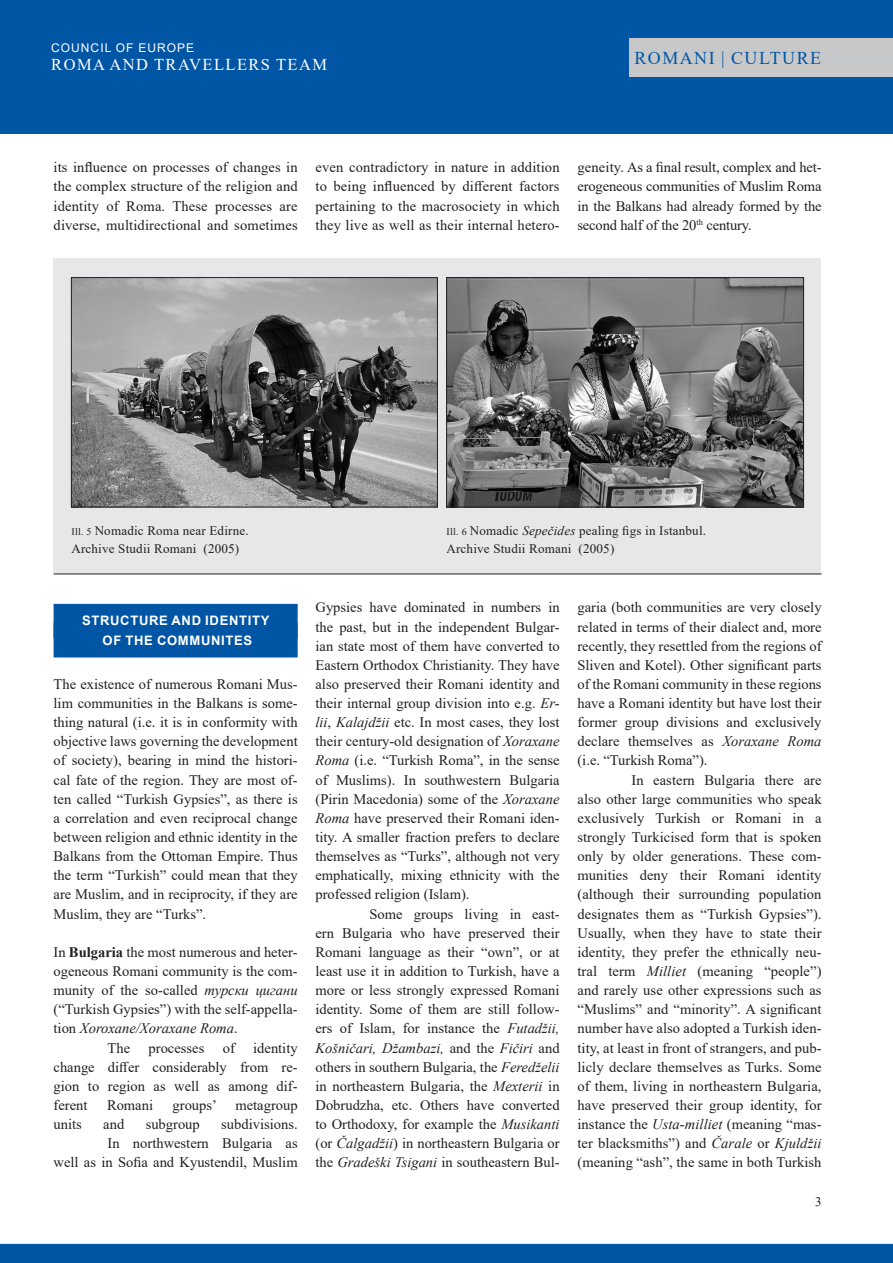
<style>
.page{position:relative;width:893px;height:1263px;background:#fff}
.page>*{position:absolute;margin:0;border:0;box-sizing:border-box;transform-origin:0 0}
.t1{font:18px "Times New Roman";letter-spacing:.08em;color:#0155a5}
.t2{font:16.5px "Times New Roman";letter-spacing:.085em;color:#fff}
.t3{font:14.55px/19.2px "Times New Roman";color:#231f20;text-align:justify}
.t4{font:13.05px "Times New Roman";letter-spacing:.015em;color:#231f20}
.t5{font:700 13.05px "Arial";letter-spacing:.05em;color:#fff}
.t6{font:12px "Arial";letter-spacing:.085em;color:#fff}
.s1{font-size:10.05px}
.s2{font-style:italic}
.s3{font-weight:700}
</style>
<div class="page">
<div style="left:54px;top:604px;width:244px;height:34px;background:#0155a5"></div>
<div style="left:54px;top:623px;width:244px;height:34px;background:#0155a5"></div>
<div style="left:0;top:1244px;width:893px;height:19px;background:#0155a5"></div>
<div style="left:0;top:0;width:893px;height:134px;background:#0155a5"></div>
<div style="left:630px;top:38px;width:263px;height:39px;background:#c7c8ca"></div>
<div style="left:54px;top:258px;width:767px;height:316px;background:#e6e7e9"></div>
<img style="left:73px;top:279px;width:363px;height:226px">
<div style="left:71px;top:277px;width:367px;height:230px;border:1px solid #231f20"></div>
<img style="left:448px;top:279px;width:354px;height:226px">
<div style="left:446px;top:277px;width:358px;height:230px;border:1px solid #231f20"></div>
<hr style="left:54px;top:574px;width:767px;height:1px;background:#231f20">
<p class="t6" style="left:51px;top:39px;width:145px">COUNCIL OF EUROPE</p>
<p class="t2" style="left:51px;top:52px;width:277px">ROMA AND TRAVELLERS TEAM</p>
<p class="t1" style="left:634px;top:45px;width:188px">ROMANI | CULTURE</p>
<p class="t3" style="left:54px;top:157px;width:246px">its influence on processes of changes in the complex structure of the religion and identity of Roma. These processes are diverse, multidirectional and sometimes</p>
<p class="t3" style="left:315px;top:157px;width:246px">even contradictory in nature in addition to being influenced by different factors pertaining to the macrosociety in which they live as well as their internal hetero-</p>
<p class="t3" style="left:577px;top:157px;width:246px">geneity. As a final result, complex and het&shy;erogeneous communities of Muslim Roma in the Balkans had already formed by the second half of the 20<sup>th</sup> century.</p>
<p class="t4" style="left:71px;top:522px;width:179px"><span class="s1">Ill. 5</span> Nomadic Roma near Edirne.</p>
<p class="t4" style="left:71px;top:540px;width:169px">Archive Studii Romani (2005)</p>
<p class="t4" style="left:446px;top:522px;width:261px"><span class="s1">Ill. 6</span> Nomadic <span class="s2">Sepečides</span> pealing figs in Istanbul.</p>
<p class="t4" style="left:446px;top:540px;width:169px">Archive Studii Romani (2005)</p>
<p class="t5" style="left:82px;top:612px;width:189px">STRUCTURE AND IDENTITY</p>
<p class="t5" style="left:103px;top:631px;width:151px">OF THE COMMUNITES</p>
<p class="t3" style="left:54px;top:674px;width:246px">The existence of numerous Romani Mus&shy;lim communities in the Balkans is some&shy;thing natural (i.e. it is in conformity with objective laws governing the development of society), bearing in mind the histori&shy;cal fate of the region. They are most of&shy;ten called “Turkish Gypsies”, as there is a correlation and even reciprocal change between religion and ethnic identity in the Balkans from the Ottoman Empire. Thus the term “Turkish” could mean that they are Muslim, and in reciprocity, if they are Muslim, they are “Turks”.</p>
<p class="t3" style="left:54px;top:942px;width:246px">In <span class="s3">Bulgaria</span> the most numerous and heter&shy;ogeneous Romani community is the com&shy;munity of the so-called <span class="s2">турски цигани </span>(“Turkish Gypsies”) with the self-appella&shy;tion <span class="s2">Xoroxane/Xoraxane Roma</span>.</p>
<p class="t3" style="left:108px;top:1037px;width:24px">The</p>
<p class="t3" style="left:149px;top:1037px;width:57px">processes</p>
<p class="t3" style="left:223px;top:1037px;width:14px">of</p>
<p class="t3" style="left:54px;top:1037px;width:246px;text-indent:200px">identity change differ considerably from re&shy;gion to region as well as among dif&shy;ferent</p>
<p class="t3" style="left:107px;top:1095px;width:48px">Romani</p>
<p class="t3" style="left:173px;top:1095px;width:46px">groups’</p>
<p class="t3" style="left:235px;top:1095px;width:64px">metagroup</p>
<p class="t3" style="left:54px;top:1114px;width:30px">units</p>
<p class="t3" style="left:103px;top:1114px;width:23px">and</p>
<p class="t3" style="left:146px;top:1114px;width:56px">subgroup</p>
<p class="t3" style="left:221px;top:1114px;width:78px">subdivisions.</p>
<p class="t3" style="left:54px;top:1133px;width:246px;text-align:right">In northwestern Bulgaria as<br>well as in Sofia and Kyustendil, Muslim</p>
<p class="t3" style="left:315px;top:597px;width:246px">Gypsies have dominated in numbers in the past, but in the independent Bulgar&shy;ian state most of them have converted to Eastern Orthodox Christianity. They have also preserved their Romani identity and their internal group division into e.g. <span class="s2">Er&shy;lii</span>, <span class="s2">Kalajdžii</span> etc. In most cases, they lost their century-old designation of <span class="s2">Xoraxane Roma</span> (i.e. “Turkish Roma”, in the sense of Muslims). In southwestern Bulgaria (Pirin Macedonia) some of the <span class="s2">Xoraxane Roma</span> have preserved their Romani iden&shy;tity. A smaller fraction prefers to declare themselves as “Turks”, although not very emphatically, mixing ethnicity with the professed religion (Islam).</p>
<p class="t3" style="left:315px;top:903px;width:246px;text-indent:54px">Some groups living in east&shy;ern Bulgaria who have preserved their Romani language as their “own”, or at least use it in addition to Turkish, have a more or less strongly expressed Romani identity. Some of them are still follow&shy;ers of Islam, for instance the <span class="s2">Futadžii, Košničari, Džambazi,</span> and the <span class="s2">Fičiri</span> and others in southern Bulgaria, the <span class="s2">Feredželii </span>in northeastern Bulgaria, the <span class="s2">Mexterii</span> in Dobrudzha, etc. Others have converted to Orthodoxy, for example the <span class="s2">Musikanti </span>(or <span class="s2">Čalgadžii</span>) in northeastern Bulgaria or the <span class="s2">Gradeški Tsigani</span> in southeastern Bul-</p>
<p class="t3" style="left:577px;top:597px;width:246px">garia (both communities are very closely related in terms of their dialect and, more recently, they resettled from the regions of Sliven and Kotel). Other significant parts of the Romani community in these regions have a Romani identity but have lost their former group divisions and exclusively declare themselves as <span class="s2">Xoraxane Roma </span>(i.e. “Turkish Roma”).</p>
<p class="t3" style="left:577px;top:770px;width:246px;text-indent:54px">In eastern Bulgaria there are also other large communities who speak exclusively Turkish or Romani in a strongly Turkicised form that is spoken only by older generations. These com&shy;munities deny their Romani identity (although their surrounding population designates them as “Turkish Gypsies”).<br>Usually, when they have to state their identity, they prefer the ethnically neu&shy;tral term <span class="s2">Milliet</span> (meaning “people”) and rarely use other expressions such as “Muslims” and “minority”. A significant number have also adopted a Turkish iden&shy;tity, at least in front of strangers, and pub&shy;licly declare themselves as Turks. Some of them, living in northeastern Bulgaria, have preserved their group identity, for instance the <span class="s2">Usta-milliet</span> (meaning “mas&shy;ter blacksmiths”) and <span class="s2">Čarale</span> or <span class="s2">Kjuldžii </span>(meaning “ash”, the same in both Turkish</p>
<p class="t4" style="left:815px;top:1192px;width:8px">3</p>
</div>
